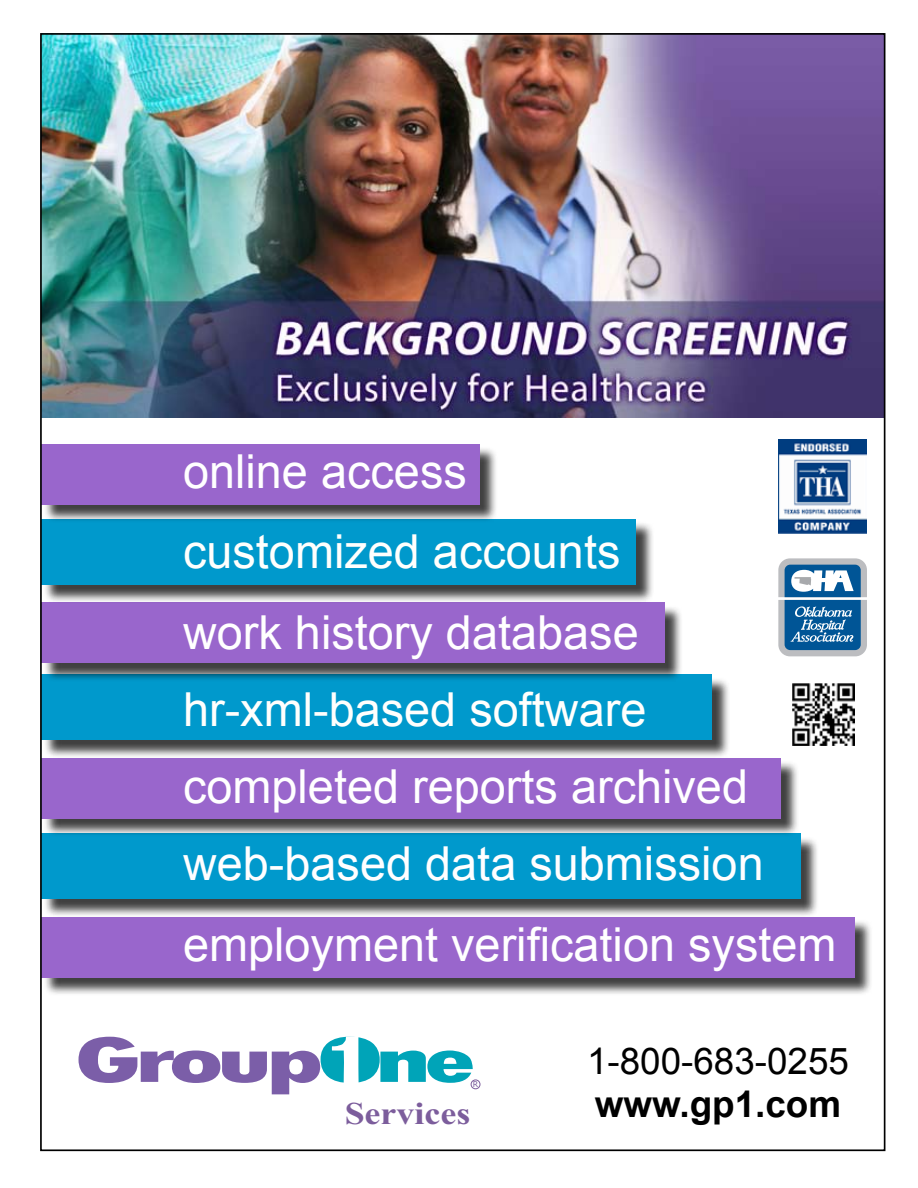
<style>
.page{position:relative;width:918px;height:1188px;background:#fff}
.page>*{position:absolute;margin:0;border:0;box-sizing:border-box;transform-origin:0 0}
.t1{font:800 condensed 67.5px "Tw Cen";letter-spacing:-.065em;color:#7b5ea8;scale:1.83 1}
.t2{font:46.8px "Arial";color:#fff}
.t3{font:46.8px "Arial";color:#fffffd}
.t4{font:46.8px "Arial";color:#fffeff}
.t5{font:36.75px "Arial";color:#000}
.t6{font:700 36.75px "Arial";color:#000}
.t7{font:700 31.65px "Times New Roman";color:#7c5d9c;scale:1.13 1}
.t8{font:8.1px "Verdana";color:#7c5d9c;scale:.96 1}
.s1{color:#00a4b8}
</style>
<div class="page">
<div style="left:43px;top:919px;width:830px;height:77px;background:#000;opacity:.75"></div>
<div style="left:41px;top:917px;width:813px;height:61px;background:#96c"></div>
<div style="left:43px;top:836px;width:776px;height:82px;background:#000;opacity:.75"></div>
<div style="left:41px;top:833px;width:760px;height:66px;background:#09c"></div>
<div style="left:43px;top:760px;width:756px;height:78px;background:#000;opacity:.75"></div>
<div style="left:41px;top:758px;width:739px;height:61px;background:#96c"></div>
<div style="left:43px;top:677px;width:687px;height:82px;background:#000;opacity:.75"></div>
<div style="left:41px;top:675px;width:670px;height:65px;background:#09c"></div>
<div style="left:43px;top:605px;width:640px;height:77px;background:#000;opacity:.75"></div>
<div style="left:41px;top:603px;width:623px;height:60px;background:#96c"></div>
<div style="left:43px;top:521px;width:612px;height:83px;background:#000;opacity:.75"></div>
<div style="left:41px;top:519px;width:595px;height:66px;background:#09c"></div>
<div style="left:43px;top:446px;width:455px;height:77px;background:#000;opacity:.75"></div>
<div style="left:41px;top:444px;width:439px;height:60px;background:#96c"></div>
<img style="left:43px;top:36px;width:839px;height:382px">
<svg style="left:336px;top:1046px;width:27px;height:29px"></svg>
<div style="left:471px;top:1080px;width:9px;height:9px;border:1px solid #7d5d9c;border-radius:50%"></div>
<img style="left:778px;top:440px;width:89px;height:93px">
<svg style="left:778px;top:558px;width:89px;height:98px;background:#6794b7"></svg>
<img style="left:793px;top:683px;width:62px;height:62px">
<p class="t2" style="left:183px;top:441px;width:285px">online access</p>
<p class="t3" style="left:183px;top:521px;width:439px">customized accounts</p>
<p class="t2" style="left:183px;top:602px;width:457px">work history database</p>
<p class="t3" style="left:183px;top:679px;width:465px">hr-xml-based software</p>
<p class="t2" style="left:183px;top:756px;width:567px">completed reports archived</p>
<p class="t4" style="left:183px;top:833px;width:582px">web-based data submission</p>
<p class="t2" style="left:183px;top:914px;width:655px">employment verification system</p>
<h1 class="t1" style="left:74px;top:1020px;width:222px">Group<span class="s1">One</span></h1>
<p class="t7" style="left:345px;top:1092px;width:113px">Services</p>
<p class="t8" style="left:473px;top:1079px;width:7px">R</p>
<p class="t5" style="left:587px;top:1037px;width:263px">1-800-683-0255</p>
<p class="t6" style="left:595px;top:1080px;width:248px">www.gp1.com</p>
</div>
